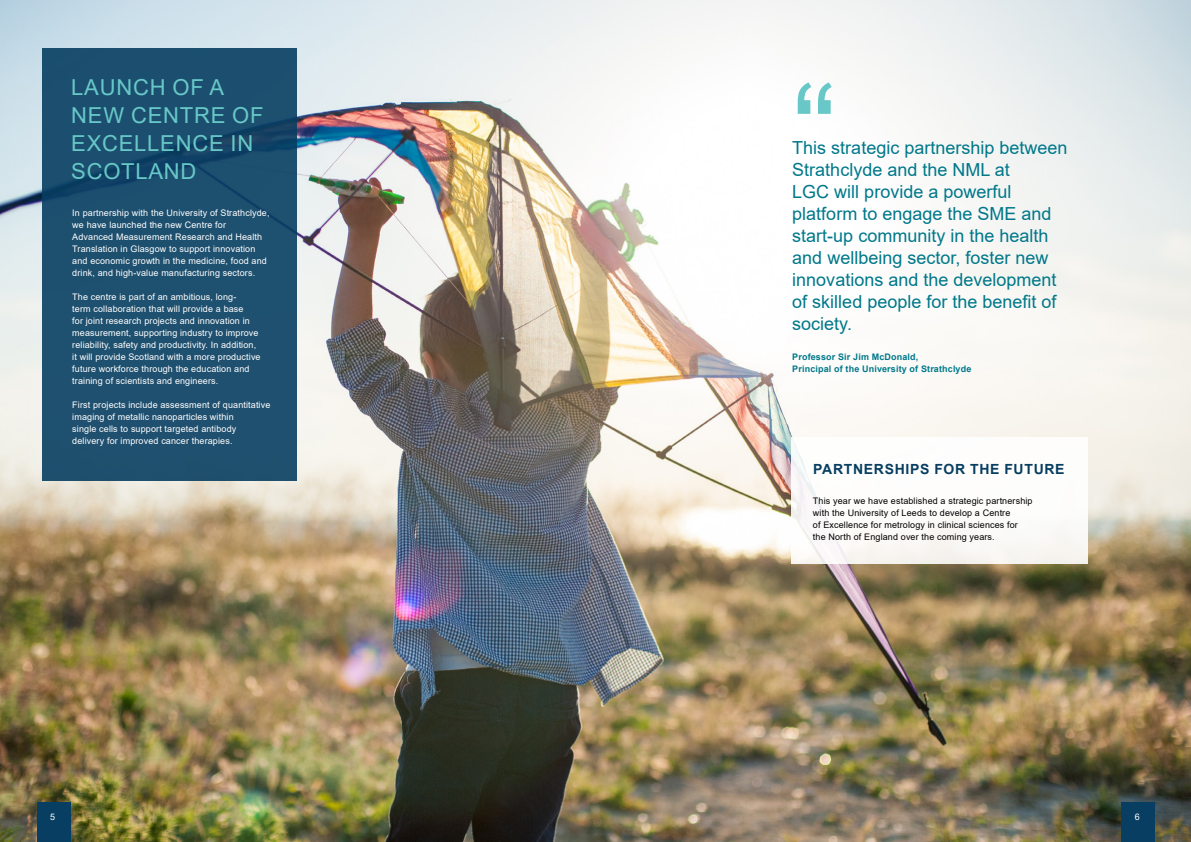
<style>
.page{position:relative;width:1191px;height:842px;background:#fff}
.page>*{position:absolute;margin:0;border:0;box-sizing:border-box;transform-origin:0 0}
.t1{font:134px "Arial";color:#67c8c7}
.t2{font:22px/28px "Arial";letter-spacing:.035em;color:#67c8c7}
.t3{font:18px/22px "Arial";color:#00788a}
.t4{font:700 14px "Arial";letter-spacing:.05em;color:#073e61}
.t5{font:9px/12px "Arial";letter-spacing:.015em;color:#fff}
.t6{font:9px/12px "Arial";letter-spacing:.015em;color:#000}
.t7{font:700 9px/12px "Arial";letter-spacing:.015em;color:#00788a}
</style>
<div class="page">
<img style="left:0;top:0;width:1191px;height:842px">
<div style="left:43px;top:48px;width:254px;height:432px;background:#1e506f"></div>
<div style="left:37px;top:802px;width:34px;height:40px;background:#073e61"></div>
<div style="left:1121px;top:802px;width:33px;height:40px;background:#073e61"></div>
<div style="left:791px;top:437px;width:296px;height:127px;background:#fff"></div>
<h2 class="t2" style="left:71px;top:74px;width:194px">LAUNCH OF A<br>NEW CENTRE OF<br>EXCELLENCE IN<br>SCOTLAND</h2>
<p class="t5" style="left:72px;top:207px;width:199px">In partnership with the University of Strathclyde, we have launched the new Centre for<br>Advanced Measurement Research and Health Translation in Glasgow to support innovation and economic growth in the medicine, food and drink, and high-value manufacturing sectors.</p>
<p class="t5" style="left:72px;top:291px;width:190px">The centre is part of an ambitious, long-<br>term collaboration that will provide a base<br>for joint research projects and innovation in measurement, supporting industry to improve reliability, safety and productivity. In addition, it will provide Scotland with a more productive future workforce through the education and training of scientists and engineers.</p>
<p class="t5" style="left:72px;top:399px;width:200px">First projects include assessment of quantitative imaging of metallic nanoparticles within<br>single cells to support targeted antibody delivery for improved cancer therapies.</p>
<h1 class="t1" style="left:792px;top:41px;width:46px">“</h1>
<p class="t3" style="left:792px;top:136px;width:277px">This strategic partnership between<br>Strathclyde and the NML at<br>LGC will provide a powerful platform to engage the SME and start-up community in the health and wellbeing sector, foster new innovations and the development of skilled people for the benefit of society.</p>
<p class="t7" style="left:792px;top:351px;width:181px">Professor Sir Jim McDonald,<br>Principal of the University of Strathclyde</p>
<h3 class="t4" style="left:813px;top:460px;width:253px">PARTNERSHIPS FOR THE FUTURE</h3>
<p class="t6" style="left:813px;top:495px;width:221px">This year we have established a strategic partnership with the University of Leeds to develop a Centre<br>of Excellence for metrology in clinical sciences for the North of England over the coming years.</p>
<p class="t5" style="left:50px;top:811px;width:7px">5</p>
<p class="t5" style="left:1135px;top:811px;width:7px">6</p>
</div>
